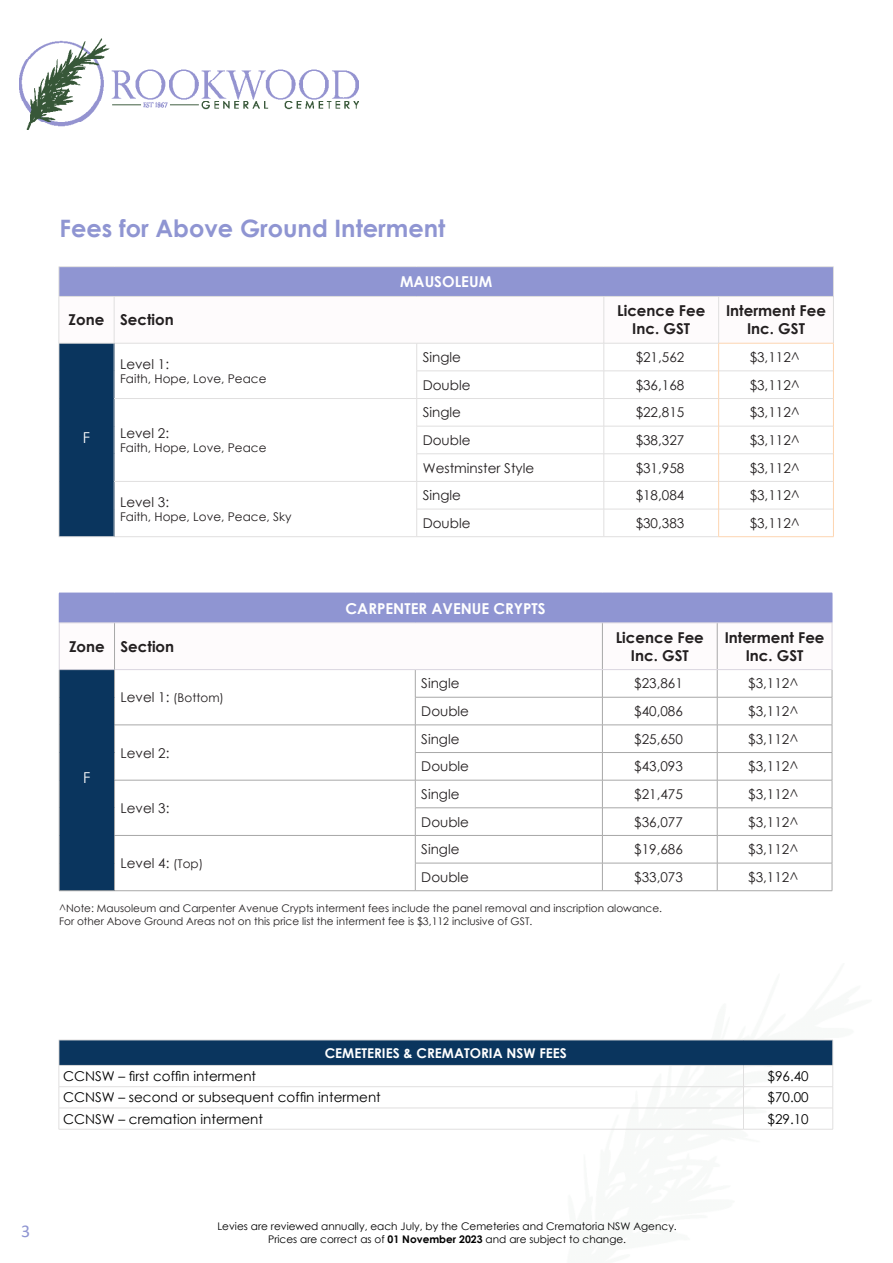
<style>
.page{position:relative;width:893px;height:1263px;background:#fff}
.page>*{position:absolute;margin:0;border:0;box-sizing:border-box;transform-origin:0 0}
.RGC_Header_1{font:700 24px "Century Gothic";color:#8f95d2}
.t1{font:18px "Calibri";color:#8f95d2}
.t2{font:700 15px/18px "Century Gothic";color:#231f20;text-align:center}
.t3{font:700 15px "Century Gothic";color:#fff}
.t4{font:15px "Century Gothic";color:#fff}
.figures{font:13.5px "Century Gothic";color:#231f20}
.RGC_Body{font:13.5px "Century Gothic";color:#010101}
.t5{font:700 13.5px "Century Gothic";color:#fff}
.t6{font:12px "Century Gothic";color:#231f20}
.t7{font:10.5px "Century Gothic";color:#231f20}
.t8{font:10.5px/12.6px "Century Gothic";color:#010101;text-align:center}
.s1{font-size:13.5px}
.s2{font-size:12px}
.s3{font-weight:700}
</style>
<div class="page">
<img style="left:19px;top:38px;width:339px;height:91px">
<hr style="left:59px;top:266px;width:55px;height:1px;background:#e0dfdf">
<hr style="left:114px;top:266px;width:303px;height:1px;background:#e0dfdf">
<hr style="left:417px;top:266px;width:187px;height:1px;background:#e0dfdf">
<hr style="left:604px;top:266px;width:115px;height:1px;background:#e0dfdf">
<hr style="left:719px;top:266px;width:115px;height:1px;background:#e0dfdf">
<hr style="left:59px;top:536px;width:55px;height:1px;background:#e0dfdf">
<hr style="left:114px;top:536px;width:303px;height:1px;background:#e0dfdf">
<hr style="left:417px;top:536px;width:187px;height:1px;background:#e0dfdf">
<hr style="left:604px;top:536px;width:114px;height:1px;background:#e0dfdf">
<svg style="left:59px;top:267px;width:775px;height:269px"></svg>
<hr style="left:718px;top:536px;width:116px;height:1px;background:#fdd5b1">
<div style="left:59px;top:593px;width:773px;height:30px;background:#8f95d2"></div>
<hr style="left:59px;top:890px;width:56px;height:1px;background:#a8a8a8">
<hr style="left:115px;top:890px;width:300px;height:1px;background:#a8a8a8">
<svg style="left:59px;top:623px;width:774px;height:267px"></svg>
<hr style="left:415px;top:890px;width:187px;height:1px;background:#a8a8a8">
<hr style="left:602px;top:890px;width:115px;height:1px;background:#a8a8a8">
<hr style="left:717px;top:890px;width:115px;height:1px;background:#a8a8a8">
<hr style="left:832px;top:593px;width:1px;height:30px;background:#8f95d2">
<hr style="left:59px;top:622px;width:56px;height:1px;background:#dad6df">
<hr style="left:59px;top:623px;width:1px;height:46px;background:#dad6df">
<hr style="left:115px;top:622px;width:300px;height:1px;background:#dad6df">
<hr style="left:415px;top:622px;width:187px;height:1px;background:#dad6df">
<hr style="left:602px;top:622px;width:115px;height:1px;background:#dad6df">
<hr style="left:717px;top:622px;width:115px;height:1px;background:#dad6df">
<hr style="left:832px;top:623px;width:1px;height:46px;background:#dad6df">
<hr style="left:59px;top:669px;width:56px;height:1px;background:#dad6df">
<hr style="left:115px;top:669px;width:300px;height:1px;background:#dad6df">
<hr style="left:415px;top:669px;width:187px;height:1px;background:#dad6df">
<hr style="left:602px;top:669px;width:115px;height:1px;background:#dad6df">
<hr style="left:717px;top:669px;width:115px;height:1px;background:#dad6df">
<div style="left:59px;top:1040px;width:774px;height:25px;background:#0a355e"></div>
<hr style="left:59px;top:1040px;width:684px;height:1px;background:#e0dfdf">
<hr style="left:743px;top:1040px;width:90px;height:1px;background:#e0dfdf">
<hr style="left:59px;top:1065px;width:684px;height:1px;background:#e0dfdf">
<hr style="left:743px;top:1065px;width:90px;height:1px;background:#e0dfdf">
<hr style="left:59px;top:1086px;width:684px;height:1px;background:#e0dfdf">
<hr style="left:743px;top:1086px;width:90px;height:1px;background:#e0dfdf">
<hr style="left:59px;top:1108px;width:684px;height:1px;background:#e0dfdf">
<svg style="left:59px;top:1040px;width:1px;height:89px"></svg>
<hr style="left:743px;top:1108px;width:90px;height:1px;background:#e0dfdf">
<svg style="left:743px;top:1065px;width:1px;height:64px"></svg>
<svg style="left:832px;top:1040px;width:1px;height:89px"></svg>
<hr style="left:59px;top:1129px;width:684px;height:1px;background:#e0dfdf">
<hr style="left:743px;top:1129px;width:90px;height:1px;background:#e0dfdf">
<p class="RGC_Header_1" style="left:60px;top:210px;width:387px">Fees for Above Ground Interment</p>
<p class="t3" style="left:400px;top:270px;width:94px">MAUSOLEUM</p>
<p class="t2" style="left:69px;top:310px;width:37px">Zone</p>
<p class="t2" style="left:120px;top:310px;width:55px">Section</p>
<p class="t2" style="left:617px;top:301px;width:90px">Licence Fee<br>Inc. GST</p>
<p class="t2" style="left:726px;top:301px;width:101px">Interment Fee<br>Inc. GST</p>
<p class="t4" style="left:83px;top:427px;width:9px">F</p>
<p class="figures" style="left:120px;top:354px;width:50px">Level 1:</p>
<p class="t6" style="left:120px;top:370px;width:148px">Faith, Hope, Love, Peace</p>
<p class="figures" style="left:120px;top:423px;width:50px">Level 2:</p>
<p class="t6" style="left:120px;top:439px;width:148px">Faith, Hope, Love, Peace</p>
<p class="figures" style="left:120px;top:493px;width:50px">Level 3:</p>
<p class="t6" style="left:120px;top:509px;width:173px">Faith, Hope, Love, Peace, Sky</p>
<p class="figures" style="left:423px;top:348px;width:40px">Single</p>
<p class="figures" style="left:636px;top:348px;width:50px">$21,562</p>
<p class="figures" style="left:750px;top:348px;width:52px">$3,112^</p>
<p class="figures" style="left:423px;top:375px;width:49px">Double</p>
<p class="figures" style="left:636px;top:375px;width:50px">$36,168</p>
<p class="figures" style="left:750px;top:375px;width:52px">$3,112^</p>
<p class="figures" style="left:423px;top:403px;width:40px">Single</p>
<p class="figures" style="left:636px;top:403px;width:50px">$22,815</p>
<p class="figures" style="left:750px;top:403px;width:52px">$3,112^</p>
<p class="figures" style="left:423px;top:431px;width:49px">Double</p>
<p class="figures" style="left:636px;top:431px;width:50px">$38,327</p>
<p class="figures" style="left:750px;top:431px;width:52px">$3,112^</p>
<p class="figures" style="left:423px;top:458px;width:113px">Westminster Style</p>
<p class="figures" style="left:636px;top:458px;width:50px">$31,958</p>
<p class="figures" style="left:750px;top:458px;width:52px">$3,112^</p>
<p class="figures" style="left:423px;top:486px;width:40px">Single</p>
<p class="figures" style="left:636px;top:486px;width:50px">$18,084</p>
<p class="figures" style="left:750px;top:486px;width:52px">$3,112^</p>
<p class="figures" style="left:423px;top:514px;width:49px">Double</p>
<p class="figures" style="left:636px;top:514px;width:50px">$30,383</p>
<p class="figures" style="left:750px;top:514px;width:52px">$3,112^</p>
<p class="t3" style="left:346px;top:597px;width:202px">CARPENTER AVENUE CRYPTS</p>
<p class="t2" style="left:69px;top:637px;width:37px">Zone</p>
<p class="t2" style="left:121px;top:637px;width:55px">Section</p>
<p class="t2" style="left:616px;top:628px;width:90px">Licence Fee<br>Inc. GST</p>
<p class="t2" style="left:725px;top:628px;width:101px">Interment Fee<br>Inc. GST</p>
<p class="t4" style="left:83px;top:767px;width:9px">F</p>
<p class="t6" style="left:121px;top:689px;width:105px"><span class="s1">Level 1:</span> (Bottom)</p>
<p class="figures" style="left:121px;top:743px;width:50px">Level 2:</p>
<p class="figures" style="left:121px;top:798px;width:50px">Level 3:</p>
<p class="figures" style="left:421px;top:674px;width:40px">Single</p>
<p class="figures" style="left:634px;top:674px;width:50px">$23,861</p>
<p class="figures" style="left:748px;top:674px;width:52px">$3,112^</p>
<p class="figures" style="left:421px;top:702px;width:49px">Double</p>
<p class="figures" style="left:634px;top:702px;width:50px">$40,086</p>
<p class="figures" style="left:748px;top:702px;width:52px">$3,112^</p>
<p class="figures" style="left:421px;top:729px;width:40px">Single</p>
<p class="figures" style="left:634px;top:729px;width:50px">$25,650</p>
<p class="figures" style="left:748px;top:729px;width:52px">$3,112^</p>
<p class="figures" style="left:421px;top:757px;width:49px">Double</p>
<p class="figures" style="left:634px;top:757px;width:50px">$43,093</p>
<p class="figures" style="left:748px;top:757px;width:52px">$3,112^</p>
<p class="figures" style="left:421px;top:785px;width:40px">Single</p>
<p class="figures" style="left:634px;top:785px;width:50px">$21,475</p>
<p class="figures" style="left:748px;top:785px;width:52px">$3,112^</p>
<p class="figures" style="left:421px;top:812px;width:49px">Double</p>
<p class="figures" style="left:634px;top:812px;width:50px">$36,077</p>
<p class="figures" style="left:748px;top:812px;width:52px">$3,112^</p>
<p class="figures" style="left:421px;top:840px;width:40px">Single</p>
<p class="figures" style="left:634px;top:840px;width:50px">$19,686</p>
<p class="figures" style="left:748px;top:840px;width:52px">$3,112^</p>
<p class="figures" style="left:421px;top:868px;width:49px">Double</p>
<p class="figures" style="left:634px;top:868px;width:50px">$33,073</p>
<p class="figures" style="left:748px;top:868px;width:52px">$3,112^</p>
<p class="t7" style="left:59px;top:901px;width:604px">^Note: Mausoleum and Carpenter Avenue Crypts interment fees include the panel removal and inscription alowance.</p>
<p class="t7" style="left:59px;top:914px;width:475px">For other Above Ground Areas not on this price list the interment fee is $3,112 inclusive of GST.</p>
<p class="figures" style="left:121px;top:854px;width:84px">Level 4: <span class="s2">(Top)</span></p>
<p class="t5" style="left:325px;top:1042px;width:244px">CEMETERIES &amp; CREMATORIA NSW FEES</p>
<p class="RGC_Body" style="left:63px;top:1067px;width:195px">CCNSW – first coffin interment</p>
<p class="RGC_Body" style="left:768px;top:1067px;width:43px">$96.40</p>
<p class="RGC_Body" style="left:63px;top:1088px;width:319px">CCNSW – second or subsequent coffin interment</p>
<p class="RGC_Body" style="left:768px;top:1088px;width:43px">$70.00</p>
<p class="RGC_Body" style="left:63px;top:1109px;width:202px">CCNSW – cremation interment</p>
<p class="RGC_Body" style="left:768px;top:1109px;width:43px">$29.10</p>
<h2 class="t1" style="left:21px;top:1219px;width:11px">3</h2>
<p class="t8" style="left:217px;top:1220px;width:461px">Levies are reviewed annually, each July, by the Cemeteries and Crematoria NSW Agency.<br>Prices are correct as of <span class="s3">01 November 2023</span> and are subject to change.</p>
</div>
